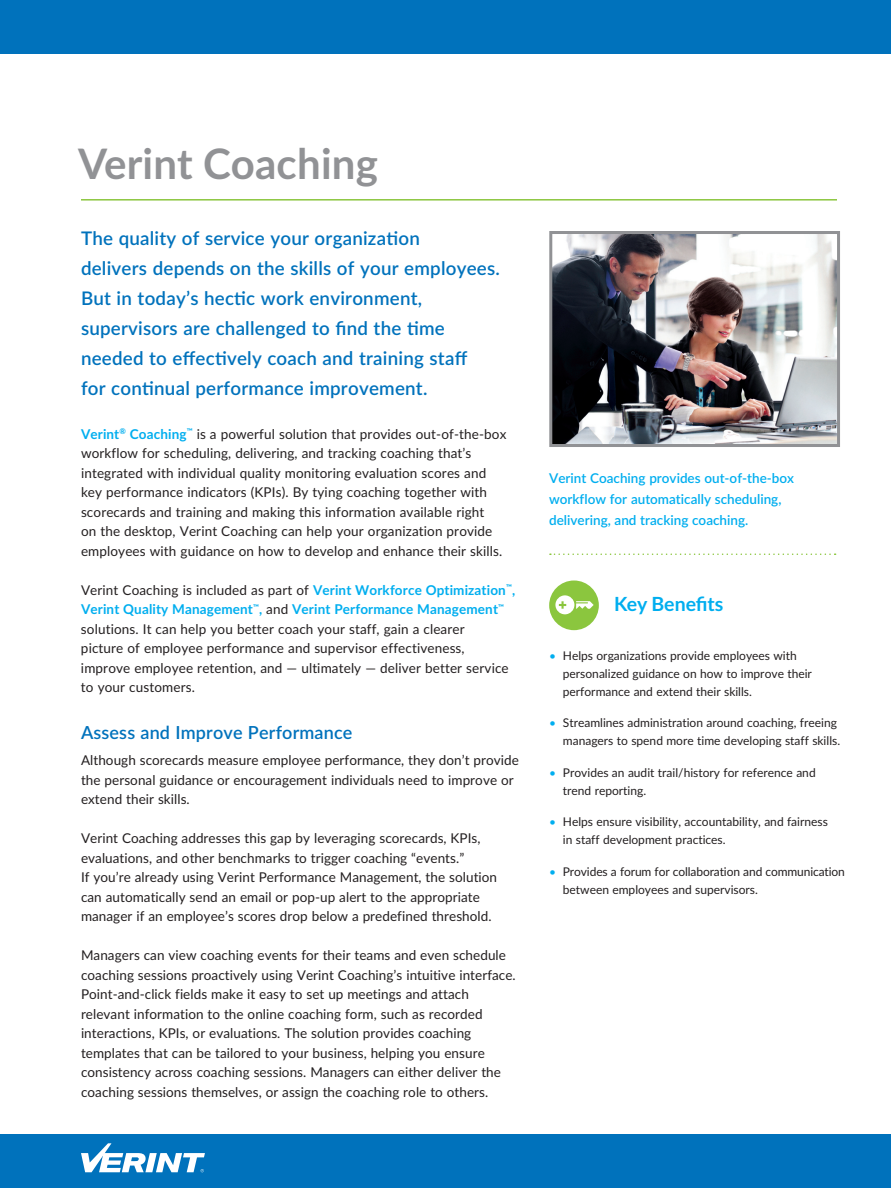
<style>
.page{position:relative;width:891px;height:1188px;background:#fff}
.page>*{position:absolute;margin:0;border:0;box-sizing:border-box;transform-origin:0 0}
.t1{font:700 42px "Lato";letter-spacing:.005em;color:#919295}
.t2{font:700 19.5px "Lato";letter-spacing:-.005em;color:#00aeef}
.t3{font:600 18.75px/30px "Lato";letter-spacing:.01em;color:#0072bc}
.t4{font:600 18px "Lato";letter-spacing:.01em;color:#0072bc}
.t5{font:13.5px/19.5px "Lato";letter-spacing:.005em;color:#231f20}
.t6{font:600 13.5px/21px "Lato";color:#00aeef}
.t7{font:12px/18px "Lato";color:#231f20}
.s1{font-weight:700;color:#00aeef}
.s2{color:#00aeef}
</style>
<div class="page">
<div style="left:0;top:0;width:891px;height:54px;background:#0072bc"></div>
<svg style="left:550px;top:554px;width:286px;height:1px"></svg>
<div style="left:0;top:1134px;width:891px;height:54px;background:#0072bc"></div>
<svg style="left:81px;top:1143px;width:124px;height:29px"></svg>
<div style="left:549px;top:580px;width:50px;height:50px;background:#8bc63e;border-radius:50%"></div>
<svg style="left:555px;top:595px;width:39px;height:19px"></svg>
<img style="left:553px;top:235px;width:283px;height:208px">
<div style="left:549px;top:231px;width:291px;height:216px;border:3px solid #919295"></div>
<hr style="left:81px;top:199px;width:756px;height:2px;background:#8bc63e">
<h1 class="t1" style="left:78px;top:132px;width:301px">Verint Coaching</h1>
<p class="t3" style="left:81px;top:222px;width:420px">The quality of service your organization<br>delivers depends on the skills of your employees.<br>But in today’s hectic work environment, supervisors are challenged to find the time needed to effectively coach and training staff<br>for continual performance improvement.</p>
<p class="t5" style="left:81px;top:424px;width:427px"><span class="s1">Verint</span><sup>®</sup> <span class="s1">Coaching</span><sup>™</sup> is a powerful solution that provides out-of-the-box workflow for scheduling, delivering, and tracking coaching that’s integrated with individual quality monitoring evaluation scores and key performance indicators (KPIs). By tying coaching together with scorecards and training and making this information available right<br>on the desktop, Verint Coaching can help your organization provide employees with guidance on how to develop and enhance their skills.</p>
<p class="t5" style="left:81px;top:580px;width:436px">Verint Coaching is included as part of <span class="s1">Verint Workforce Optimization</span><sup>™</sup><span class="s1">, Verint Quality Management</span><sup>™</sup><span class="s1">,</span> and <span class="s1">Verint Performance Management</span><sup>™ </sup>solutions. It can help you better coach your staff, gain a clearer<br>picture of employee performance and supervisor effectiveness, improve employee retention, and — ultimately — deliver better service to your customers.</p>
<h3 class="t4" style="left:81px;top:719px;width:273px">Assess and Improve Performance</h3>
<p class="t5" style="left:81px;top:750px;width:440px">Although scorecards measure employee performance, they don’t provide the personal guidance or encouragement individuals need to improve or extend their skills.</p>
<p class="t5" style="left:81px;top:828px;width:418px">Verint Coaching addresses this gap by leveraging scorecards, KPIs, evaluations, and other benchmarks to trigger coaching “events.”<br>If you’re already using Verint Performance Management, the solution can automatically send an email or pop-up alert to the appropriate manager if an employee’s scores drop below a predefined threshold.</p>
<p class="t5" style="left:81px;top:945px;width:436px">Managers can view coaching events for their teams and even schedule coaching sessions proactively using Verint Coaching’s intuitive interface.<br>Point-and-click fields make it easy to set up meetings and attach relevant information to the online coaching form, such as recorded interactions, KPIs, or evaluations. The solution provides coaching templates that can be tailored to your business, helping you ensure consistency across coaching sessions. Managers can either deliver the coaching sessions themselves, or assign the coaching role to others.</p>
<p class="t6" style="left:549px;top:467px;width:246px">Verint Coaching provides out-of-the-box workflow for automatically scheduling, delivering, and tracking coaching.</p>
<h2 class="t2" style="left:614px;top:590px;width:111px">Key Benefits</h2>
<p class="t7" style="left:563px;top:646px;width:251px;text-indent:-14px"><span class="s2">•</span> Helps organizations provide employees with personalized guidance on how to improve their performance and extend their skills.</p>
<p class="t7" style="left:549px;top:713px;width:293px;text-align:right"><span class="s2">•</span> Streamlines administration around coaching, freeing managers to spend more time developing staff skills.</p>
<p class="t7" style="left:563px;top:763px;width:254px;text-indent:-14px"><span class="s2">•</span> Provides an audit trail/history for reference and trend reporting.</p>
<p class="t7" style="left:563px;top:812px;width:267px;text-indent:-14px"><span class="s2">•</span> Helps ensure visibility, accountability, and fairness in staff development practices.</p>
<p class="t7" style="left:563px;top:862px;width:284px;text-indent:-14px"><span class="s2">•</span> Provides a forum for collaboration and communication between employees and supervisors.</p>
</div>
